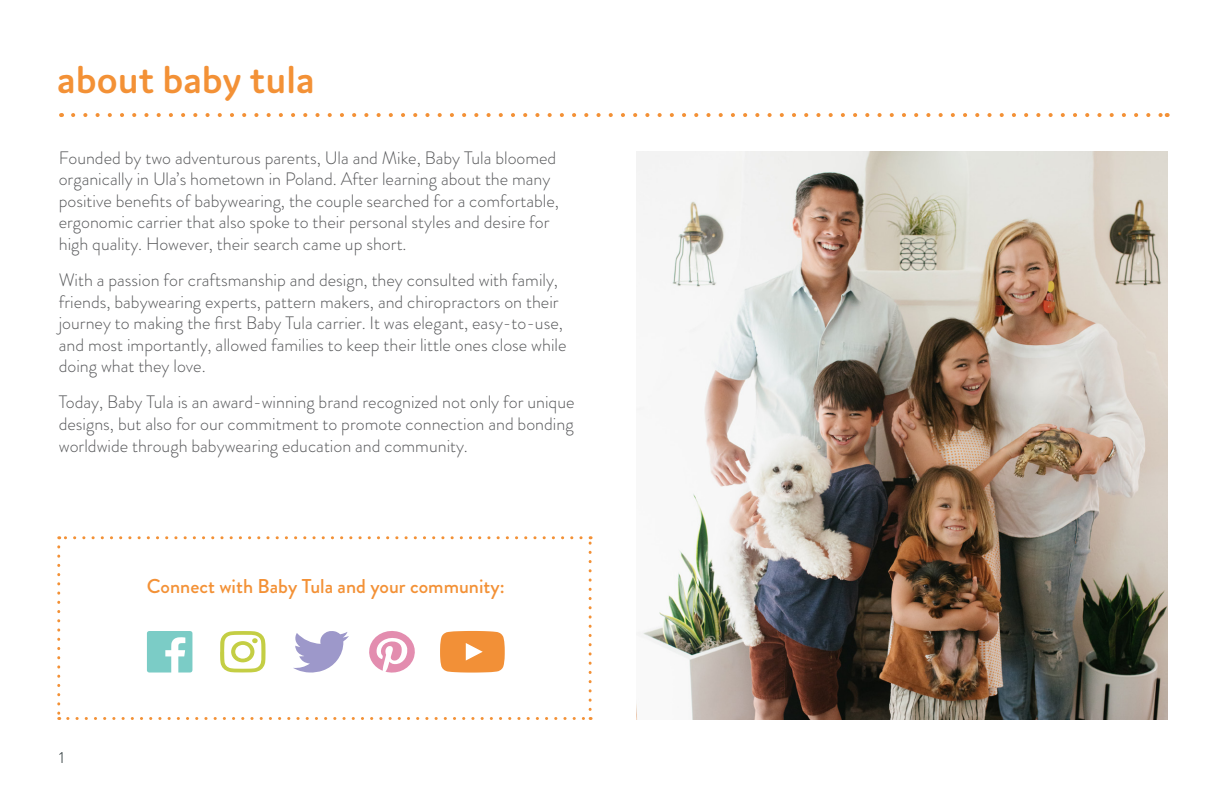
<style>
.page{position:relative;width:1224px;height:792px;background:#fff}
.page>*{position:absolute;margin:0;border:0;box-sizing:border-box;transform-origin:0 0}
.t1{font:600 40px "Domus";color:#f39136}
.t2{font:500 20px "Brandon Grotesque";color:#f39136}
.t3{font:300 18px/21.6px "Brandon Grotesque";color:#57585a}
.t4{font:300 16px "Brandon Grotesque";color:#131f22}
</style>
<div class="page">
<svg style="left:73px;top:113px;width:1088px;height:4px"></svg>
<img style="left:636px;top:151px;width:532px;height:569px">
<svg style="left:147px;top:631px;width:45px;height:42px"></svg>
<svg style="left:369px;top:631px;width:46px;height:42px"></svg>
<svg style="left:293px;top:631px;width:56px;height:42px"></svg>
<svg style="left:440px;top:631px;width:65px;height:42px;background:#f39d4f"></svg>
<svg style="left:220px;top:631px;width:46px;height:41px"></svg>
<svg style="left:57px;top:547px;width:3px;height:173px"></svg>
<svg style="left:68px;top:717px;width:523px;height:3px"></svg>
<svg style="left:589px;top:536px;width:3px;height:173px"></svg>
<svg style="left:59px;top:536px;width:522px;height:3px"></svg>
<p class="t1" style="left:57px;top:58px;width:259px">about baby tula</p>
<p class="t3" style="left:59px;top:147px;width:502px">Founded by two adventurous parents, Ula and Mike, Baby Tula bloomed organically in Ula’s hometown in Poland. After learning about the many positive benefits of babywearing, the couple searched for a comfortable, ergonomic carrier that also spoke to their personal styles and desire for high quality. However, their search came up short.</p>
<p class="t3" style="left:59px;top:269px;width:509px">With a passion for craftsmanship and design, they consulted with family, friends, babywearing experts, pattern makers, and chiropractors on their journey to making the first Baby Tula carrier. It was elegant, easy-to-use, and most importantly, allowed families to keep their little ones close while doing what they love.</p>
<p class="t3" style="left:59px;top:392px;width:517px;text-align:justify">Today, Baby Tula is an award-winning brand recognized not only for unique designs, but also for our commitment to promote connection and bonding worldwide through babywearing education and community.</p>
<p class="t4" style="left:59px;top:747px;width:7px">1</p>
<p class="t2" style="left:147px;top:572px;width:359px">Connect with Baby Tula and your community:</p>
</div>
